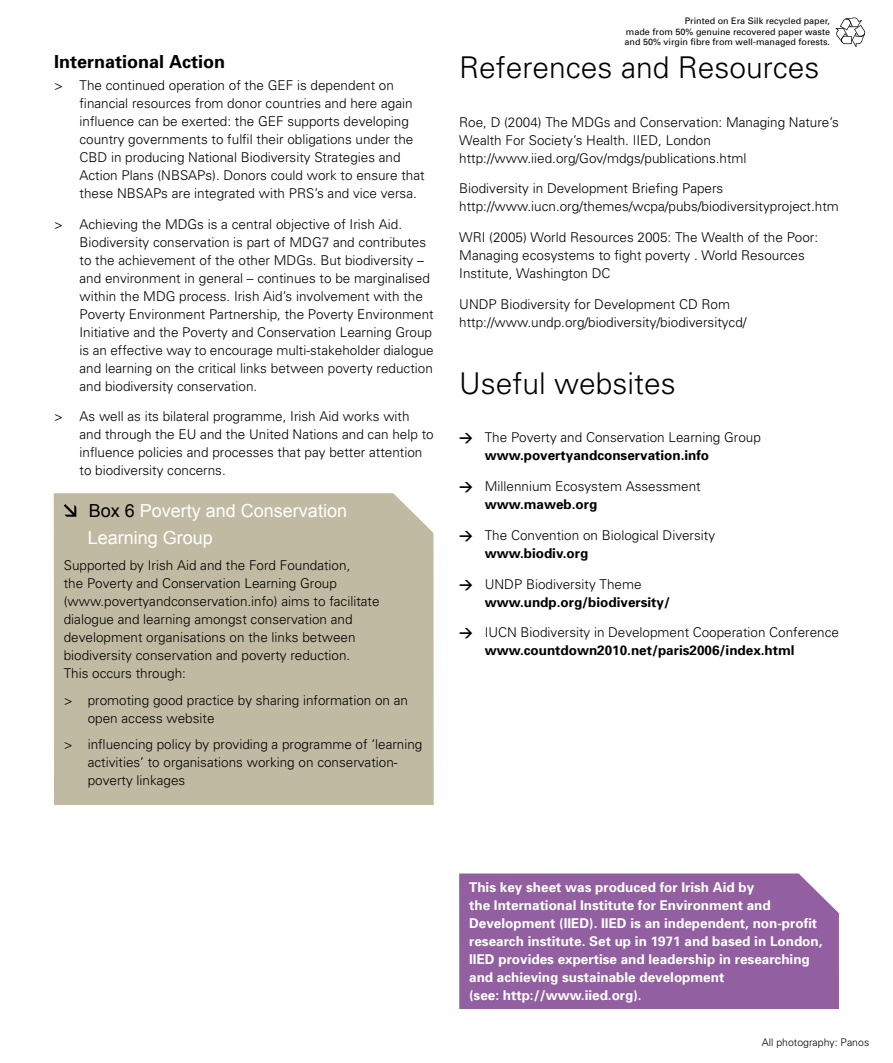
<style>
.page{position:relative;width:893px;height:1063px;background:#fff}
.page>*{position:absolute;margin:0;border:0;box-sizing:border-box;transform-origin:0 0}
.t1{font:300 30px "Univers";color:#000}
.t2{font:18px/27px "Arial";color:#fff}
.t3{font:700 18px "Univers";color:#000}
.t4{font:300 13.5px/18px "Univers";color:#000}
.t5{font:700 13.5px/18px "Univers";color:#fff}
.t6{font:700 13.5px/18px "Univers";color:#000}
.t7{font:300 10.5px "Univers";color:#000}
.t8{font:9px/10.8px "Univers";color:#000;text-align:justify}
.s1{color:#000}
.s2{font-family:"DIN";font-weight:700}
.s3{font-weight:700}
.s4{font-family:"DIN"}
.s5{font-weight:300}
</style>
<div class="page">
<div style="left:54px;top:493px;width:380px;height:312px;background:#c1baa3"></div>
<svg style="left:64px;top:504px;width:12px;height:13px"></svg>
<div style="left:459px;top:873px;width:380px;height:136px;background:#9260a0"></div>
<svg style="left:836px;top:18px;width:29px;height:29px"></svg>
<h2 class="t3" style="left:54px;top:50px;width:173px">International Action</h2>
<p class="t4" style="left:80px;top:76px;width:347px;text-indent:-26px">&gt; The continued operation of the GEF is dependent on financial resources from donor countries and here again influence can be exerted: the GEF supports developing country governments to fulfil their obligations under the CBD in producing National Biodiversity Strategies and Action Plans (NBSAPs). Donors could work to ensure that these NBSAPs are integrated with PRS’s and vice versa.</p>
<p class="t4" style="left:80px;top:215px;width:356px;text-indent:-26px">&gt; Achieving the MDGs is a central objective of Irish Aid.<br>Biodiversity conservation is part of MDG7 and contributes to the achievement of the other MDGs. But biodiversity – and environment in general – continues to be marginalised within the MDG process. Irish Aid’s involvement with the Poverty Environment Partnership, the Poverty Environment Initiative and the Poverty and Conservation Learning Group is an effective way to encourage multi-stakeholder dialogue and learning on the critical links between poverty reduction and biodiversity conservation.</p>
<p class="t4" style="left:80px;top:407px;width:356px;text-indent:-26px">&gt; As well as its bilateral programme, Irish Aid works with and through the EU and the United Nations and can help to influence policies and processes that pay better attention to biodiversity concerns.</p>
<h2 class="t2" style="left:88px;top:497px;width:261px"><span class="s1">Box 6</span> Poverty and Conservation<br>Learning Group</h2>
<p class="t4" style="left:64px;top:556px;width:317px">Supported by Irish Aid and the Ford Foundation,<br>the Poverty and Conservation Learning Group (www.povertyandconservation.info) aims to facilitate dialogue and learning amongst conservation and development organisations on the links between biodiversity conservation and poverty reduction.<br>This occurs through:</p>
<p class="t4" style="left:88px;top:691px;width:322px;text-indent:-24px">&gt; promoting good practice by sharing information on an open access website</p>
<p class="t4" style="left:88px;top:735px;width:336px;text-indent:-24px">&gt; influencing policy by providing a programme of ‘learning activities’ to organisations working on conservation&shy;poverty linkages</p>
<p class="t8" style="left:624px;top:15px;width:207px;text-indent:60px">Printed on Era Silk recycled paper, made from 50% genuine recovered paper waste and 50% virgin fibre from well-managed forests.</p>
<h1 class="t1" style="left:459px;top:49px;width:362px">References and Resources</h1>
<p class="t4" style="left:459px;top:113px;width:381px">Roe, D (2004) The MDGs and Conservation: Managing Nature’s<br>Wealth For Society’s Health. IIED, London http://www.iied.org/Gov/mdgs/publications.html</p>
<p class="t4" style="left:459px;top:180px;width:381px">Biodiversity in Development Briefing Papers http://www.iucn.org/themes/wcpa/pubs/biodiversityproject.htm</p>
<p class="t4" style="left:459px;top:228px;width:360px">WRI (2005) World Resources 2005: The Wealth of the Poor:<br>Managing ecosystems to fight poverty . World Resources<br>Institute, Washington DC</p>
<p class="t4" style="left:459px;top:295px;width:289px">UNDP Biodiversity for Development CD Rom http://www.undp.org/biodiversity/biodiversitycd/</p>
<h1 class="t1" style="left:459px;top:365px;width:218px">Useful websites</h1>
<p class="t4" style="left:485px;top:429px;width:278px;text-indent:-26px"><span class="s2">&gt;</span> The Poverty and Conservation Learning Group <span class="s3">www.povertyandconservation.info</span></p>
<p class="t4" style="left:485px;top:477px;width:218px;text-indent:-26px"><span class="s2">&gt;</span> Millennium Ecosystem Assessment <span class="s3">www.maweb.org</span></p>
<p class="t4" style="left:485px;top:526px;width:232px;text-indent:-26px"><span class="s2">&gt;</span> The Convention on Biological Diversity <span class="s3">www.biodiv.org</span></p>
<p class="t6" style="left:485px;top:575px;width:187px;text-indent:-26px"><span class="s4">&gt;</span> <span class="s5">UNDP Biodiversity Theme </span>www.undp.org/biodiversity/</p>
<p class="t4" style="left:485px;top:624px;width:356px;text-indent:-26px"><span class="s2">&gt;</span> IUCN Biodiversity in Development Cooperation Conference <span class="s3">www.countdown2010.net/paris2006/index.html</span></p>
<p class="t5" style="left:469px;top:878px;width:355px">This key sheet was produced for Irish Aid by<br>the International Institute for Environment and Development (IIED). IIED is an independent, non-profit research institute. Set up in 1971 and based in London, IIED provides expertise and leadership in researching and achieving sustainable development<br>(see: http://www.iied.org).</p>
<p class="t7" style="left:762px;top:1036px;width:109px">All photography: Panos</p>
</div>
